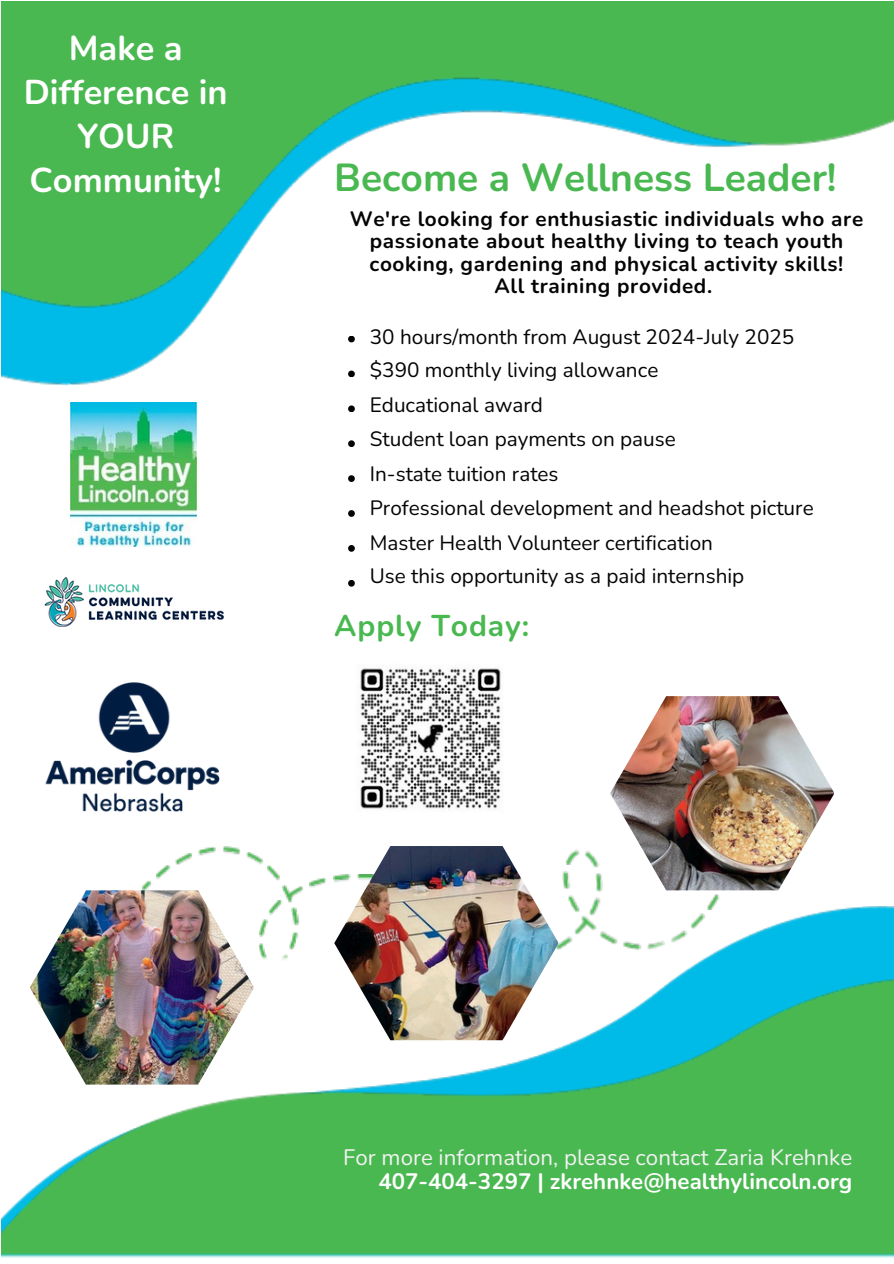
<style>
.page{position:relative;width:894px;height:1264px;background:#fff}
.page>*{position:absolute;margin:0;border:0;box-sizing:border-box;transform-origin:0 0}
.t1{font:700 39px "Nunito";color:#4ab851}
.t2{font:700 34.35px/43.8px "Nunito";color:#fff;text-align:center}
.t3{font:700 30px "Nunito";letter-spacing:.03em;color:#4ab851}
.t4{font:22.35px "Nunito";color:#f2f2f2}
.t5{font:700 22.35px "Nunito";color:#fff}
.t6{font:20.7px "Nunito";color:#040404}
.t7{font:700 20.7px/22.5px "Nunito";letter-spacing:.03em;color:#040404;text-align:center}
</style>
<div class="page">
<img style="left:1px;top:307px;width:352px;height:78px">
<img style="left:1px;top:1px;width:891px;height:306px">
<img style="left:1px;top:906px;width:891px;height:352px">
<img style="left:1px;top:978px;width:891px;height:279px">
<img style="left:71px;top:402px;width:126px;height:144px">
<svg style="left:143px;top:881px;width:8px;height:9px"></svg>
<img style="left:198px;top:847px;width:18px;height:8px">
<img style="left:222px;top:846px;width:18px;height:8px">
<img style="left:246px;top:852px;width:17px;height:12px">
<img style="left:176px;top:854px;width:16px;height:10px">
<img style="left:289px;top:932px;width:9px;height:18px">
<img style="left:291px;top:908px;width:8px;height:18px">
<svg style="left:279px;top:954px;width:9px;height:6px"></svg>
<img style="left:156px;top:865px;width:14px;height:14px">
<img style="left:269px;top:900px;width:14px;height:15px">
<img style="left:258px;top:944px;width:10px;height:16px">
<img style="left:260px;top:919px;width:9px;height:18px">
<img style="left:309px;top:878px;width:18px;height:10px">
<img style="left:267px;top:865px;width:13px;height:15px">
<img style="left:282px;top:885px;width:21px;height:17px">
<img style="left:30px;top:890px;width:223px;height:194px">
<img style="left:670px;top:930px;width:17px;height:12px">
<img style="left:647px;top:940px;width:18px;height:10px">
<img style="left:622px;top:940px;width:18px;height:10px">
<img style="left:690px;top:914px;width:15px;height:14px">
<img style="left:562px;top:871px;width:8px;height:18px">
<img style="left:567px;top:895px;width:12px;height:17px">
<img style="left:566px;top:850px;width:13px;height:14px">
<img style="left:706px;top:894px;width:14px;height:15px">
<img style="left:590px;top:897px;width:10px;height:18px">
<img style="left:585px;top:850px;width:13px;height:17px">
<img style="left:595px;top:873px;width:8px;height:18px">
<img style="left:558px;top:936px;width:14px;height:14px">
<img style="left:600px;top:932px;width:17px;height:12px">
<img style="left:575px;top:915px;width:21px;height:19px">
<img style="left:610px;top:696px;width:223px;height:194px">
<img style="left:334px;top:846px;width:224px;height:194px">
<img style="left:45px;top:682px;width:175px;height:130px">
<img style="left:360px;top:668px;width:141px;height:141px">
<img style="left:44px;top:577px;width:179px;height:49px">
<svg style="left:348px;top:336px;width:7px;height:6px"></svg>
<svg style="left:348px;top:370px;width:7px;height:7px"></svg>
<svg style="left:348px;top:405px;width:7px;height:7px"></svg>
<svg style="left:348px;top:440px;width:7px;height:7px"></svg>
<svg style="left:348px;top:475px;width:7px;height:7px"></svg>
<svg style="left:348px;top:510px;width:7px;height:7px"></svg>
<svg style="left:348px;top:545px;width:7px;height:7px"></svg>
<svg style="left:348px;top:580px;width:7px;height:6px"></svg>
<p class="t2" style="left:24px;top:27px;width:205px">Make a<br>Difference in<br>YOUR<br>Community!</p>
<p class="t1" style="left:334px;top:152px;width:503px">Become a Wellness Leader!</p>
<p class="t7" style="left:349px;top:207px;width:515px">We're looking for enthusiastic individuals who are passionate about healthy living to teach youth cooking, gardening and physical activity skills!<br>All training provided.</p>
<p class="t6" style="left:370px;top:323px;width:426px">30 hours/month from August 2024-July 2025</p>
<p class="t6" style="left:370px;top:356px;width:290px">$390 monthly living allowance</p>
<p class="t6" style="left:370px;top:391px;width:174px">Educational award</p>
<p class="t6" style="left:370px;top:425px;width:307px">Student loan payments on pause</p>
<p class="t6" style="left:370px;top:460px;width:190px">In-state tuition rates</p>
<p class="t6" style="left:370px;top:494px;width:445px">Professional development and headshot picture</p>
<p class="t6" style="left:370px;top:528px;width:344px">Master Health Volunteer certification</p>
<p class="t6" style="left:370px;top:562px;width:376px">Use this opportunity as a paid internship</p>
<p class="t3" style="left:334px;top:605px;width:196px">Apply Today:</p>
<p class="t4" style="left:343px;top:1141px;width:510px">For more information, please contact Zaria Krehnke</p>
<p class="t5" style="left:378px;top:1166px;width:475px">407-404-3297 | zkrehnke@healthylincoln.org</p>
</div>
